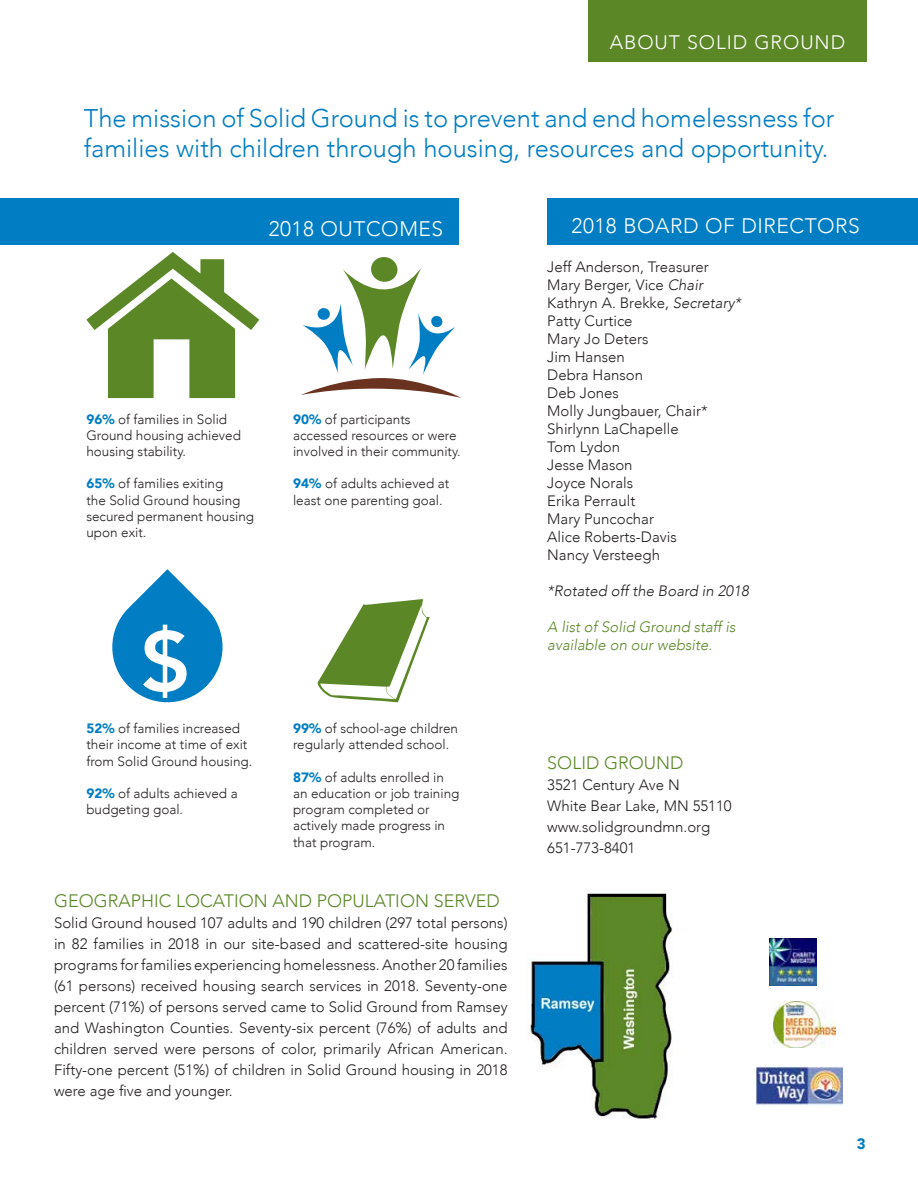
<style>
.page{position:relative;width:918px;height:1188px;background:#fff}
.page>*{position:absolute;margin:0;border:0;box-sizing:border-box;transform-origin:0 0}
.t1{font:800 84.3px "Avenir";color:#fff}
.t2{font:300 25.5px/30.6px "Avenir";color:#007dc3}
.t3{font:300 21px "Avenir";letter-spacing:.025em;color:#fff}
.t4{font:300 19.5px "Avenir";letter-spacing:.05em;color:#fff}
.t5{font:300 18px "Avenir";color:#5c8727}
.t6{font:300 15px/18px "Avenir";color:#231f20}
.t7{font:italic 300 15px/18px "Avenir";color:#5c8727}
.t8{font:italic 300 15px "Avenir";color:#231f20}
.t9{font:900 15px "Avenir";color:#007dc3}
.t10{font:300 13.5px/16.2px "Avenir";color:#231f20}
.s1{font-weight:900;color:#007dc3}
.s2{font-style:italic}
</style>
<div class="page">
<svg style="left:112px;top:569px;width:111px;height:134px"></svg>
<svg style="left:301px;top:257px;width:161px;height:141px"></svg>
<div style="left:588px;top:0;width:279px;height:62px;background:#5c8727"></div>
<svg style="left:86px;top:252px;width:173px;height:146px"></svg>
<svg style="left:318px;top:599px;width:112px;height:103px"></svg>
<div style="left:0;top:198px;width:459px;height:47px;background:#007dc3"></div>
<div style="left:547px;top:198px;width:371px;height:47px;background:#007dc3"></div>
<img style="left:529px;top:893px;width:143px;height:226px">
<img style="left:755px;top:1066px;width:88px;height:40px">
<img style="left:769px;top:939px;width:47px;height:46px">
<img style="left:773px;top:1001px;width:63px;height:47px">
<h3 class="t4" style="left:610px;top:31px;width:237px">ABOUT SOLID GROUND</h3>
<h2 class="t2" style="left:84px;top:103px;width:752px">The mission of Solid Ground is to prevent and end homelessness for families with children through housing, resources and opportunity.</h2>
<p class="t10" style="left:86px;top:411px;width:156px"><span class="s1">96%</span> of families in Solid<br>Ground housing achieved housing stability.</p>
<p class="t10" style="left:86px;top:476px;width:169px"><span class="s1">65%</span> of families exiting<br>the Solid Ground housing secured permanent housing upon exit.</p>
<h1 class="t1" style="left:140px;top:596px;width:51px">$</h1>
<p class="t10" style="left:86px;top:720px;width:167px"><span class="s1">52%</span> of families increased their income at time of exit from Solid Ground housing.</p>
<p class="t10" style="left:86px;top:785px;width:153px"><span class="s1">92%</span> of adults achieved a budgeting goal.</p>
<h3 class="t3" style="left:269px;top:216px;width:176px">2018 OUTCOMES</h3>
<h3 class="t3" style="left:572px;top:213px;width:290px">2018 BOARD OF DIRECTORS</h3>
<p class="t10" style="left:293px;top:411px;width:169px"><span class="s1">90%</span> of participants accessed resources or were involved in their community.</p>
<p class="t10" style="left:293px;top:476px;width:158px"><span class="s1">94%</span> of adults achieved at least one parenting goal.</p>
<p class="t10" style="left:293px;top:720px;width:167px"><span class="s1">99%</span> of school-age children regularly attended school.</p>
<p class="t10" style="left:293px;top:769px;width:168px"><span class="s1">87%</span> of adults enrolled in an education or job training program completed or actively made progress in that program.</p>
<p class="t6" style="left:547px;top:257px;width:195px">Jeff Anderson, Treasurer<br>Mary Berger, Vice <span class="s2">Chair<br></span>Kathryn A. Brekke, <span class="s2">Secretary*<br></span>Patty Curtice<br>Mary Jo Deters<br>Jim Hansen<br>Debra Hanson<br>Deb Jones<br>Molly Jungbauer, Chair*<br>Shirlynn LaChapelle<br>Tom Lydon<br>Jesse Mason<br>Joyce Norals<br>Erika Perrault<br>Mary Puncochar<br>Alice Roberts-Davis<br>Nancy Versteegh</p>
<p class="t8" style="left:547px;top:581px;width:203px">*Rotated off the Board in 2018</p>
<p class="t7" style="left:547px;top:617px;width:190px">A list of Solid Ground staff is available on our website.</p>
<p class="t5" style="left:547px;top:752px;width:138px">SOLID GROUND</p>
<p class="t6" style="left:547px;top:774px;width:186px;line-height:21px">3521 Century Ave N<br>White Bear Lake, MN 55110 www.solidgroundmn.org<br>651-773-8401</p>
<p class="t5" style="left:54px;top:890px;width:447px">GEOGRAPHIC LOCATION AND POPULATION SERVED</p>
<p class="t6" style="left:54px;top:912px;width:455px;line-height:21px;text-align:justify">Solid Ground housed 107 adults and 190 children (297 total persons) in 82 families in 2018 in our site-based and scattered-site housing programs for families experiencing homelessness. Another 20 families (61 persons) received housing search services in 2018. Seventy-one percent (71%) of persons served came to Solid Ground from Ramsey and Washington Counties. Seventy-six percent (76%) of adults and children served were persons of color, primarily African American.<br>Fifty-one percent (51%) of children in Solid Ground housing in 2018 were age five and younger.</p>
<p class="t9" style="left:857px;top:1131px;width:10px">3</p>
</div>
